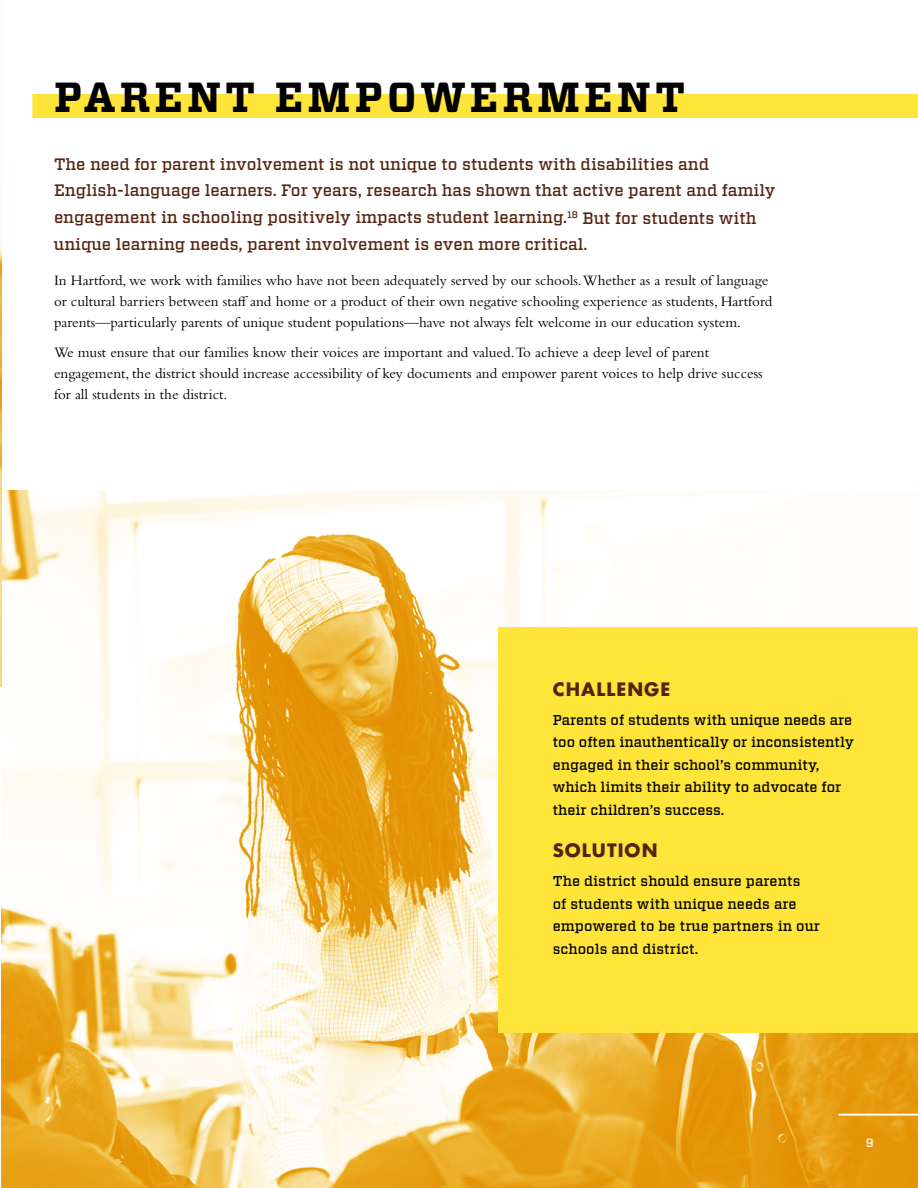
<style>
.page{position:relative;width:918px;height:1188px;background:#fff}
.page>*{position:absolute;margin:0;border:0;box-sizing:border-box;transform-origin:0 0}
.t1{font:700 42px "Vitesse";letter-spacing:.1em;color:#000}
.t2{font:700 18px "Futura";letter-spacing:.06em;color:#552411}
.t3{font:500 16.5px/27px "Vitesse";color:#552411}
.t4{font:15px/21px "Bembo Std";color:#000}
.t5{font:500 14.25px/22.5px "Vitesse";color:#000}
.t6{font:500 12px "Vitesse";color:#fff}
</style>
<div class="page">
<img style="left:1px;top:490px;width:917px;height:698px">
<div style="left:499px;top:627px;width:419px;height:406px;background:#ffe43a"></div>
<div style="left:32px;top:94px;width:886px;height:24px;background:#ffe43a"></div>
<hr style="left:838px;top:1114px;width:80px;height:1px;background:#fff">
<img style="left:0;top:1px;width:1px;height:686px">
<h1 class="t1" style="left:54px;top:69px;width:633px">PARENT EMPOWERMENT</h1>
<p class="t3" style="left:54px;top:150px;width:723px">The need for parent involvement is not unique to students with disabilities and English-language learners. For years, research has shown that active parent and family engagement in schooling positively impacts student learning.<sup>18</sup> But for students with unique learning needs, parent involvement is even more critical.</p>
<p class="t4" style="left:54px;top:270px;width:720px">In Hartford, we work with families who have not been adequately served by our schools.Whether as a result of language or cultural barriers between staff and home or a product of their own negative schooling experience as students, Hartford parents—particularly parents of unique student populations—have not always felt welcome in our education system.</p>
<p class="t4" style="left:54px;top:342px;width:710px">We must ensure that our families know their voices are important and valued.To achieve a deep level of parent engagement, the district should increase accessibility of key documents and empower parent voices to help drive success for all students in the district.</p>
<p class="t2" style="left:553px;top:676px;width:119px">CHALLENGE</p>
<p class="t5" style="left:553px;top:709px;width:303px">Parents of students with unique needs are too often inauthentically or inconsistently engaged in their school’s community, which limits their ability to advocate for their children’s success.</p>
<p class="t2" style="left:553px;top:837px;width:106px">SOLUTION</p>
<p class="t5" style="left:553px;top:870px;width:269px">The district should ensure parents<br>of students with unique needs are empowered to be true partners in our schools and district.</p>
<p class="t6" style="left:866px;top:1134px;width:9px">9</p>
</div>
